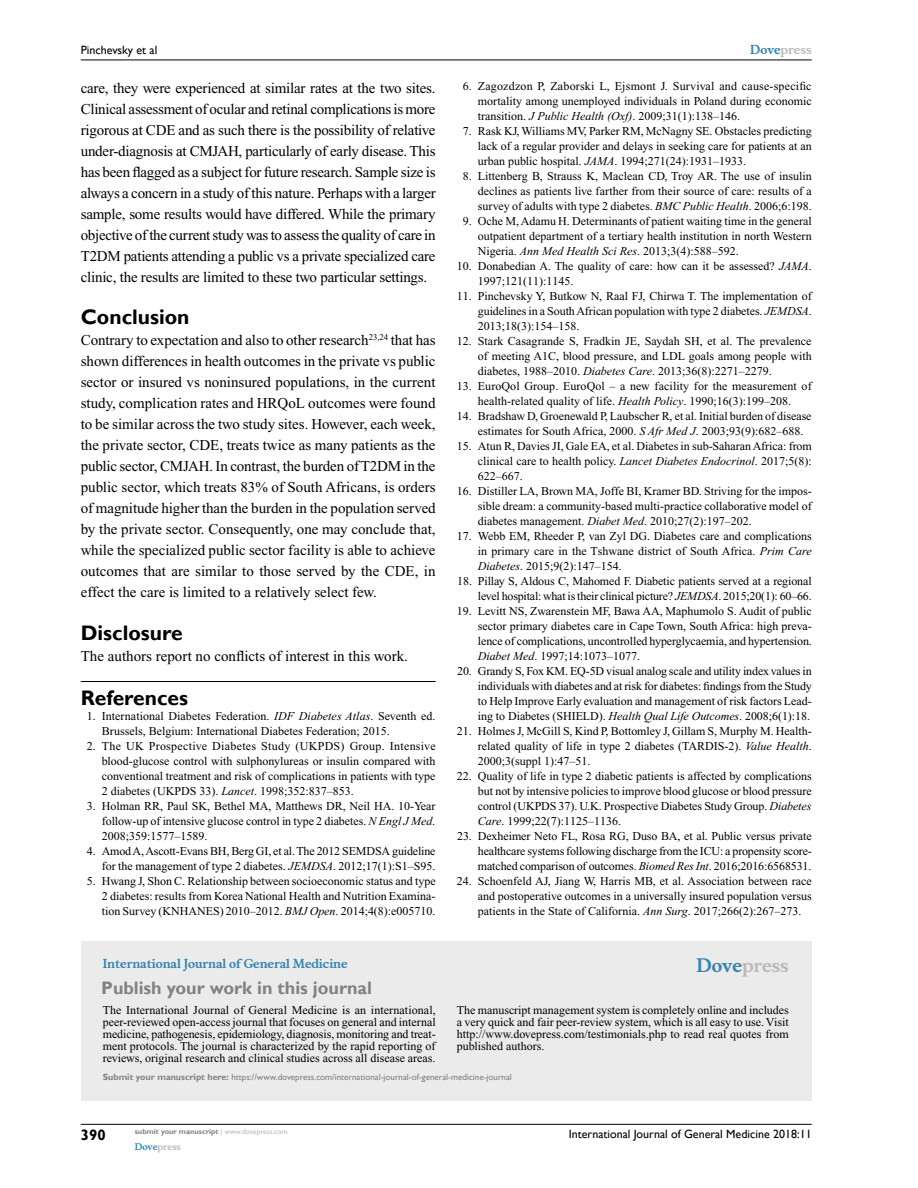
<style>
.page{position:relative;width:918px;height:1188px;background:#fff}
.page>*{position:absolute;margin:0;border:0;box-sizing:border-box;transform-origin:0 0}
.t1{font:700 21px "Gill Sans";color:#000}
.t2{font:700 18px "Gill Sans";color:#808285}
.t3{font:700 18px "Musee";color:#b8babc}
.t4{font:15px/21px "Times New Roman";color:#000;text-align:justify}
.t5{font:700 15px "Gill Sans";color:#000}
.t6{font:12px/15px "Times New Roman";color:#000;text-align:justify}
.t7{font:12px "Gill Sans";color:#000}
.t8{font:700 12px "Musee";color:#3785ad}
.t9{font:700 12px "Musee";color:#b8babc}
.t10{font:9px "Gill Sans";color:#808285}
.t11{font:700 9px "Musee";color:#b8babc}
.t12{font:700 7.5px "Gill Sans";color:#808285}
.s1{font-style:italic}
.s2{color:#3785ad}
.s3{font-weight:700}
.s4{font-weight:400;color:#b8babc}
</style>
<div class="page">
<div style="left:81px;top:941px;width:731px;height:159px;background:#ebebec"></div>
<hr style="left:81px;top:1124px;width:731px;height:1px;background:#000">
<hr style="left:81px;top:60px;width:731px;height:1px;background:#000">
<hr style="left:81px;top:681px;width:355px;height:1px;background:#000">
<p class="t7" style="left:81px;top:43px;width:78px">Pinchevsky et al</p>
<p class="t4" style="left:81px;top:77px;width:357px">care, they were experienced at similar rates at the two sites.<br>Clinical assessment of ocular and retinal complications is more rigorous at CDE and as such there is the possibility of relative under-diagnosis at CMJAH, particularly of early disease. This has been flagged as a subject for future research. Sample size is always a concern in a study of this nature. Perhaps with a larger sample, some results would have differed. While the primary objective of the current study was to assess the quality of care in T2DM patients attending a public vs a private specialized care clinic, the results are limited to these two particular settings.</p>
<h1 class="t1" style="left:81px;top:304px;width:110px">Conclusion</h1>
<p class="t4" style="left:81px;top:329px;width:356px">Contrary to expectation and also to other research<sup>23,24</sup> that has shown differences in health outcomes in the private vs public sector or insured vs noninsured populations, in the current study, complication rates and HRQoL outcomes were found to be similar across the two study sites. However, each week, the private sector, CDE, treats twice as many patients as the public sector, CMJAH. In contrast, the burden of T2DM in the public sector, which treats 83% of South Africans, is orders of magnitude higher than the burden in the population served by the private sector. Consequently, one may conclude that, while the specialized public sector facility is able to achieve outcomes that are similar to those served by the CDE, in effect the care is limited to a relatively select few.</p>
<h1 class="t1" style="left:81px;top:620px;width:103px">Disclosure</h1>
<p class="t4" style="left:81px;top:646px;width:329px">The authors report no conflicts of interest in this work.</p>
<h1 class="t1" style="left:81px;top:685px;width:109px">References</h1>
<p class="t6" style="left:102px;top:708px;width:335px;text-indent:-15px">1. International Diabetes Federation. <span class="s1">IDF Diabetes Atlas</span>. Seventh ed.<br>Brussels, Belgium: International Diabetes Federation; 2015.</p>
<p class="t6" style="left:102px;top:738px;width:335px;text-indent:-15px">2. The UK Prospective Diabetes Study (UKPDS) Group. Intensive blood-glucose control with sulphonylureas or insulin compared with conventional treatment and risk of complications in patients with type 2 diabetes (UKPDS 33). <span class="s1">Lancet</span>. 1998;352:837–853.</p>
<p class="t6" style="left:102px;top:798px;width:335px;text-indent:-15px">3. Holman RR, Paul SK, Bethel MA, Matthews DR, Neil HA. 10-Year follow-up of intensive glucose control in type 2 diabetes. <span class="s1">N Engl J Med</span>.<br>2008;359:1577–1589.</p>
<p class="t6" style="left:87px;top:843px;width:350px;text-align:right">4. Amod A, Ascott-Evans BH, Berg GI, et al. The 2012 SEMDSA guideline for the management of type 2 diabetes. <span class="s1">JEMDSA</span>. 2012;17(1):S1–S95.</p>
<p class="t6" style="left:102px;top:873px;width:335px;text-indent:-15px">5. Hwang J, Shon C. Relationship between socioeconomic status and type 2 diabetes: results from Korea National Health and Nutrition Examina&shy;tion Survey (KNHANES) 2010–2012. <span class="s1">BMJ Open</span>. 2014;4(8):e005710.</p>
<p class="t8" style="left:103px;top:956px;width:246px">International Journal of General Medicine</p>
<h2 class="t2" style="left:101px;top:977px;width:272px">Publish your work in this journal</h2>
<p class="t9" style="left:750px;top:43px;width:63px"><span class="s2">Dove</span>press</p>
<p class="t6" style="left:478px;top:79px;width:335px;text-indent:-15px">6. Zagozdzon P, Zaborski L, Ejsmont J. Survival and cause-specific mortality among unemployed individuals in Poland during economic transition. <span class="s1">J Public Health (Oxf)</span>. 2009;31(1):138–146.</p>
<p class="t6" style="left:478px;top:124px;width:336px;text-indent:-15px">7. Rask KJ, Williams MV, Parker RM, McNagny SE. Obstacles predicting lack of a regular provider and delays in seeking care for patients at an urban public hospital. <span class="s1">JAMA</span>. 1994;271(24):1931–1933.</p>
<p class="t6" style="left:478px;top:169px;width:335px;text-indent:-15px">8. Littenberg B, Strauss K, Maclean CD, Troy AR. The use of insulin declines as patients live farther from their source of care: results of a survey of adults with type 2 diabetes. <span class="s1">BMC Public Health</span>. 2006;6:198.</p>
<p class="t6" style="left:478px;top:214px;width:335px;text-indent:-15px">9. Oche M, Adamu H. Determinants of patient waiting time in the general outpatient department of a tertiary health institution in north Western Nigeria. <span class="s1">Ann Med Health Sci Res</span>. 2013;3(4):588–592.</p>
<p class="t6" style="left:478px;top:259px;width:335px;text-indent:-21px">10. Donabedian A. The quality of care: how can it be assessed? <span class="s1">JAMA</span>.<br>1997;121(11):1145.</p>
<p class="t6" style="left:478px;top:289px;width:335px;text-indent:-21px">11. Pinchevsky Y, Butkow N, Raal FJ, Chirwa T. The implementation of guidelines in a South African population with type 2 diabetes. <span class="s1">JEMDSA</span>.<br>2013;18(3):154–158.</p>
<p class="t6" style="left:478px;top:334px;width:335px;text-indent:-21px">12. Stark Casagrande S, Fradkin JE, Saydah SH, et al. The prevalence of meeting A1C, blood pressure, and LDL goals among people with diabetes, 1988–2010. <span class="s1">Diabetes Care</span>. 2013;36(8):2271–2279.</p>
<p class="t6" style="left:457px;top:379px;width:356px;text-align:center">13. EuroQol Group. EuroQol – a new facility for the measurement of health-related quality of life. <span class="s1">Health Policy</span>. 1990;16(3):199–208.</p>
<p class="t6" style="left:478px;top:409px;width:335px;text-indent:-21px">14. Bradshaw D, Groenewald P, Laubscher R, et al. Initial burden of disease estimates for South Africa, 2000. <span class="s1">S Afr Med J</span>. 2003;93(9):682–688.</p>
<p class="t6" style="left:478px;top:439px;width:336px;text-indent:-21px">15. Atun R, Davies JI, Gale EA, et al. Diabetes in sub-Saharan Africa: from clinical care to health policy. <span class="s1">Lancet Diabetes Endocrinol</span>. 2017;5(8):<br>622–667.</p>
<p class="t6" style="left:478px;top:484px;width:335px;text-indent:-21px">16. Distiller LA, Brown MA, Joffe BI, Kramer BD. Striving for the impos&shy;sible dream: a community-based multi-practice collaborative model of diabetes management. <span class="s1">Diabet Med</span>. 2010;27(2):197–202.</p>
<p class="t6" style="left:478px;top:529px;width:335px;text-indent:-21px">17. Webb EM, Rheeder P, van Zyl DG. Diabetes care and complications in primary care in the Tshwane district of South Africa. <span class="s1">Prim Care Diabetes</span>. 2015;9(2):147–154.</p>
<p class="t6" style="left:457px;top:574px;width:356px;text-align:right">18. Pillay S, Aldous C, Mahomed F. Diabetic patients served at a regional level hospital: what is their clinical picture? <span class="s1">JEMDSA</span>. 2015;20(1): 60–66.</p>
<p class="t6" style="left:478px;top:604px;width:336px;text-indent:-21px">19. Levitt NS, Zwarenstein MF, Bawa AA, Maphumolo S. Audit of public sector primary diabetes care in Cape Town, South Africa: high preva&shy;lence of complications, uncontrolled hyperglycaemia, and hypertension.<br><span class="s1">Diabet Med</span>. 1997;14:1073–1077.</p>
<p class="t6" style="left:478px;top:664px;width:336px;text-indent:-21px">20. Grandy S, Fox KM. EQ-5D visual analog scale and utility index values in individuals with diabetes and at risk for diabetes: findings from the Study to Help Improve Early evaluation and management of risk factors Lead&shy;ing to Diabetes (SHIELD). <span class="s1">Health Qual Life Outcomes</span>. 2008;6(1):18.</p>
<p class="t6" style="left:478px;top:724px;width:335px;text-indent:-21px">21. Holmes J, McGill S, Kind P, Bottomley J, Gillam S, Murphy M. Health&shy;related quality of life in type 2 diabetes (TARDIS-2). <span class="s1">Value Health</span>.<br>2000;3(suppl 1):47–51.</p>
<p class="t6" style="left:478px;top:769px;width:335px;text-indent:-21px">22. Quality of life in type 2 diabetic patients is affected by complications but not by intensive policies to improve blood glucose or blood pressure control (UKPDS 37). U.K. Prospective Diabetes Study Group. <span class="s1">Diabetes Care</span>. 1999;22(7):1125–1136.</p>
<p class="t6" style="left:478px;top:829px;width:335px;text-indent:-21px">23. Dexheimer Neto FL, Rosa RG, Duso BA, et al. Public versus private healthcare systems following discharge from the ICU: a propensity score&shy;matched comparison of outcomes. <span class="s1">Biomed Res Int</span>. 2016;2016:6568531.</p>
<p class="t6" style="left:478px;top:874px;width:335px;text-indent:-21px">24. Schoenfeld AJ, Jiang W, Harris MB, et al. Association between race and postoperative outcomes in a universally insured population versus patients in the State of California. <span class="s1">Ann Surg</span>. 2017;266(2):267–273.</p>
<h2 class="t3" style="left:697px;top:955px;width:94px"><span class="s2">Dove</span>press</h2>
<p class="t6" style="left:103px;top:1004px;width:335px;line-height:12px">The International Journal of General Medicine is an international, peer-reviewed open-access journal that focuses on general and internal medicine, pathogenesis, epidemiology, diagnosis, monitoring and treat&shy;ment protocols. The journal is characterized by the rapid reporting of reviews, original research and clinical studies across all disease areas.</p>
<p class="t6" style="left:457px;top:1004px;width:334px;line-height:12px">The manuscript management system is completely online and includes a very quick and fair peer-review system, which is all easy to use. Visit http://www.dovepress.com/testimonials.php to read real quotes from published authors.</p>
<p class="t10" style="left:103px;top:1072px;width:411px"><span class="s3">Submit your manuscript here:</span> https://www.dovepress.com/international-journal-of-general-medicine-journal</p>
<p class="t5" style="left:81px;top:1126px;width:26px">390</p>
<p class="t12" style="left:135px;top:1127px;width:154px">submit your manuscript <span class="s4">| www.dovepress.com</span></p>
<p class="t11" style="left:135px;top:1141px;width:48px"><span class="s2">Dove</span>press</p>
<p class="t7" style="left:569px;top:1127px;width:244px">International Journal of General Medicine 2018:11</p>
</div>
